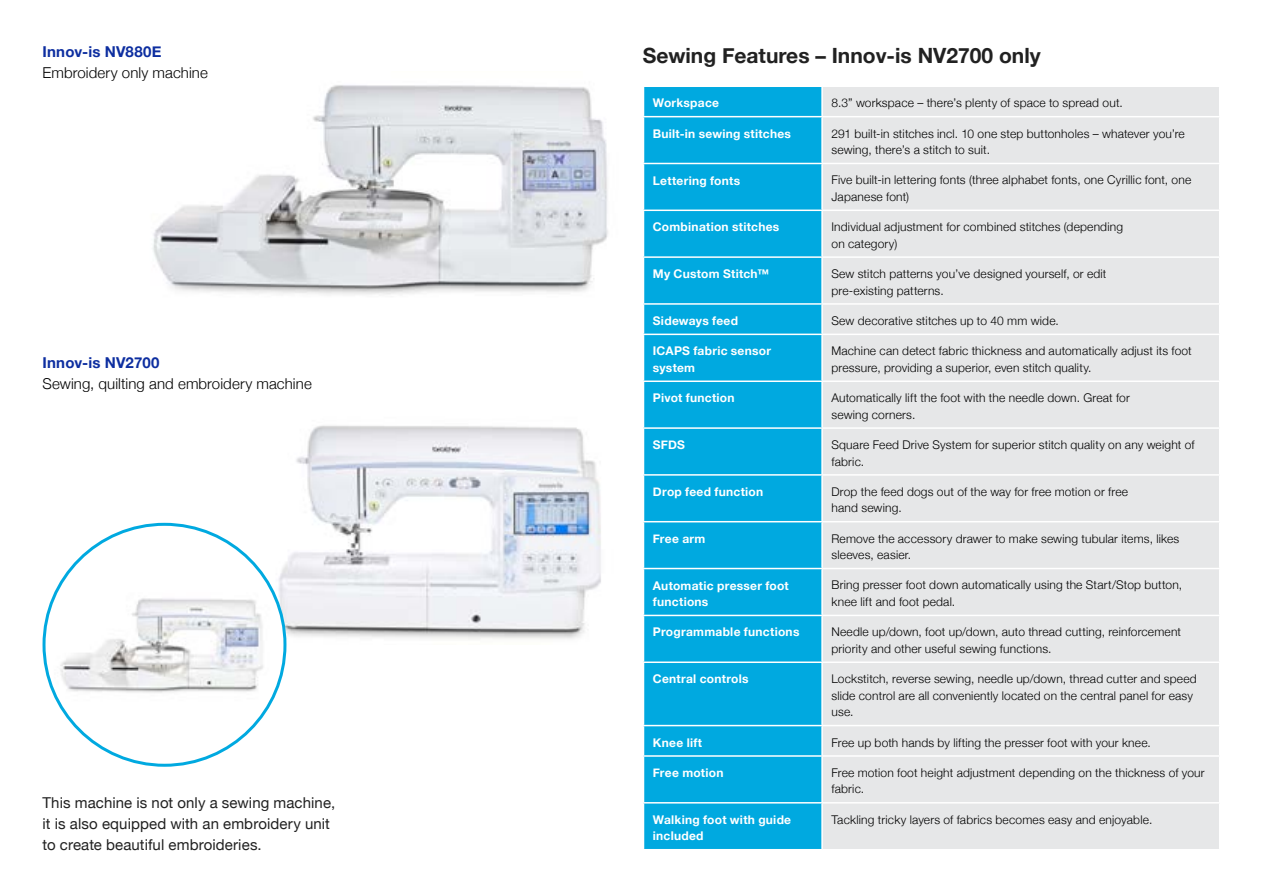
<style>
.page{position:relative;width:1263px;height:893px;background:#fff}
.page>*{position:absolute;margin:0;border:0;box-sizing:border-box;transform-origin:0 0}
.t1{font:700 21px "Helvetica Neue";color:#212121}
.t2{font:15px/21px "Helvetica Neue";letter-spacing:.005em;color:#212121}
.t3{font:300 15px "Helvetica Neue";letter-spacing:.005em;color:#000}
.t4{font:700 15px "Helvetica Neue";letter-spacing:.015em;color:#0d2ea0}
.t5{font:300 12px/16.5px "Helvetica Neue";letter-spacing:.015em;color:#000}
.t6{font:700 12px/16.5px "Helvetica Neue";letter-spacing:.025em;color:#fff}
</style>
<div class="page">
<img style="left:152px;top:85px;width:456px;height:210px">
<img style="left:97px;top:425px;width:504px;height:220px">
<div style="left:44px;top:524px;width:241px;height:241px;background:#fff;border-radius:50%"></div>
<img style="left:44px;top:545px;width:241px;height:167px">
<div style="left:644px;top:87px;width:177px;height:762px;background:#00a9e0"></div>
<div style="left:823px;top:87px;width:396px;height:762px;background:#e6e7e8"></div>
<hr style="left:643px;top:116px;width:179px;height:1px;background:#fff">
<hr style="left:822px;top:116px;width:398px;height:1px;background:#fff">
<hr style="left:643px;top:163px;width:179px;height:1px;background:#fff">
<hr style="left:822px;top:163px;width:398px;height:1px;background:#fff">
<hr style="left:643px;top:210px;width:179px;height:1px;background:#fff">
<hr style="left:822px;top:210px;width:398px;height:1px;background:#fff">
<hr style="left:643px;top:256px;width:179px;height:2px;background:#fff">
<hr style="left:822px;top:256px;width:398px;height:2px;background:#fff">
<hr style="left:643px;top:303px;width:179px;height:2px;background:#fff">
<hr style="left:822px;top:303px;width:398px;height:2px;background:#fff">
<hr style="left:643px;top:334px;width:179px;height:1px;background:#fff">
<hr style="left:822px;top:334px;width:398px;height:1px;background:#fff">
<hr style="left:643px;top:380px;width:179px;height:2px;background:#fff">
<hr style="left:822px;top:380px;width:398px;height:2px;background:#fff">
<hr style="left:643px;top:427px;width:179px;height:2px;background:#fff">
<hr style="left:822px;top:427px;width:398px;height:2px;background:#fff">
<hr style="left:643px;top:474px;width:179px;height:2px;background:#fff">
<hr style="left:822px;top:474px;width:398px;height:2px;background:#fff">
<hr style="left:643px;top:521px;width:179px;height:1px;background:#fff">
<hr style="left:822px;top:521px;width:398px;height:1px;background:#fff">
<hr style="left:643px;top:568px;width:179px;height:1px;background:#fff">
<hr style="left:822px;top:568px;width:398px;height:1px;background:#fff">
<hr style="left:643px;top:615px;width:179px;height:1px;background:#fff">
<hr style="left:822px;top:615px;width:398px;height:1px;background:#fff">
<hr style="left:643px;top:661px;width:179px;height:2px;background:#fff">
<hr style="left:822px;top:661px;width:398px;height:2px;background:#fff">
<hr style="left:643px;top:725px;width:179px;height:1px;background:#fff">
<hr style="left:822px;top:725px;width:398px;height:1px;background:#fff">
<hr style="left:643px;top:755px;width:179px;height:2px;background:#fff">
<hr style="left:822px;top:755px;width:398px;height:2px;background:#fff">
<hr style="left:643px;top:802px;width:179px;height:1px;background:#fff">
<hr style="left:822px;top:802px;width:398px;height:1px;background:#fff">
<p class="t4" style="left:43px;top:40px;width:121px">Innov-is NV880E</p>
<p class="t3" style="left:43px;top:61px;width:167px">Embroidery only machine</p>
<p class="t4" style="left:43px;top:350px;width:119px">Innov-is NV2700</p>
<p class="t3" style="left:43px;top:371px;width:271px">Sewing, quilting and embroidery machine</p>
<p class="t2" style="left:43px;top:793px;width:294px">This machine is not only a sewing machine, it is also equipped with an embroidery unit to create beautiful embroideries.</p>
<h1 class="t1" style="left:643px;top:39px;width:399px">Sewing Features – Innov-is NV2700 only</h1>
<p class="t6" style="left:653px;top:95px;width:68px">Workspace</p>
<p class="t5" style="left:831px;top:94px;width:293px">8.3” workspace – there’s plenty of space to spread out.</p>
<p class="t6" style="left:653px;top:126px;width:140px">Built-in sewing stitches</p>
<p class="t5" style="left:831px;top:124px;width:355px">291 built-in stitches incl. 10 one step buttonholes – whatever you’re sewing, there’s a stitch to suit.</p>
<p class="t6" style="left:653px;top:172px;width:89px">Lettering fonts</p>
<p class="t5" style="left:831px;top:171px;width:361px">Five built-in lettering fonts (three alphabet fonts, one Cyrillic font, one<br>Japanese font)</p>
<p class="t6" style="left:653px;top:219px;width:128px">Combination stitches</p>
<p class="t5" style="left:831px;top:218px;width:293px">Individual adjustment for combined stitches (depending on category)</p>
<p class="t6" style="left:653px;top:266px;width:118px">My Custom Stitch™</p>
<p class="t5" style="left:831px;top:265px;width:277px">Sew stitch patterns you’ve designed yourself, or edit pre-existing patterns.</p>
<p class="t6" style="left:653px;top:313px;width:87px">Sideways feed</p>
<p class="t5" style="left:831px;top:311px;width:229px">Sew decorative stitches up to 40 mm wide.</p>
<p class="t6" style="left:653px;top:343px;width:120px">ICAPS fabric sensor system</p>
<p class="t5" style="left:831px;top:342px;width:362px">Machine can detect fabric thickness and automatically adjust its foot pressure, providing a superior, even stitch quality.</p>
<p class="t6" style="left:653px;top:390px;width:83px">Pivot function</p>
<p class="t5" style="left:831px;top:389px;width:300px">Automatically lift the foot with the needle down. Great for sewing corners.</p>
<p class="t6" style="left:653px;top:437px;width:34px">SFDS</p>
<p class="t5" style="left:831px;top:436px;width:365px">Square Feed Drive System for superior stitch quality on any weight of fabric.</p>
<p class="t6" style="left:653px;top:484px;width:112px">Drop feed function</p>
<p class="t5" style="left:831px;top:482px;width:298px">Drop the feed dogs out of the way for free motion or free hand sewing.</p>
<p class="t6" style="left:653px;top:531px;width:54px">Free arm</p>
<p class="t5" style="left:831px;top:529px;width:349px">Remove the accessory drawer to make sewing tubular items, likes sleeves, easier.</p>
<p class="t6" style="left:653px;top:577px;width:138px">Automatic presser foot functions</p>
<p class="t5" style="left:831px;top:576px;width:352px">Bring presser foot down automatically using the Start/Stop button, knee lift and foot pedal.</p>
<p class="t6" style="left:653px;top:624px;width:148px">Programmable functions</p>
<p class="t5" style="left:831px;top:623px;width:351px">Needle up/down, foot up/down, auto thread cutting, reinforcement priority and other useful sewing functions.</p>
<p class="t6" style="left:653px;top:671px;width:97px">Central controls</p>
<p class="t5" style="left:831px;top:670px;width:367px">Lockstitch, reverse sewing, needle up/down, thread cutter and speed slide control are all conveniently located on the central panel for easy use.</p>
<p class="t6" style="left:653px;top:734px;width:51px">Knee lift</p>
<p class="t5" style="left:831px;top:733px;width:321px">Free up both hands by lifting the presser foot with your knee.</p>
<p class="t6" style="left:653px;top:765px;width:72px">Free motion</p>
<p class="t5" style="left:831px;top:763px;width:375px">Free motion foot height adjustment depending on the thickness of your fabric.</p>
<p class="t6" style="left:653px;top:812px;width:140px">Walking foot with guide included</p>
<p class="t5" style="left:831px;top:810px;width:322px">Tackling tricky layers of fabrics becomes easy and enjoyable.</p>
</div>
